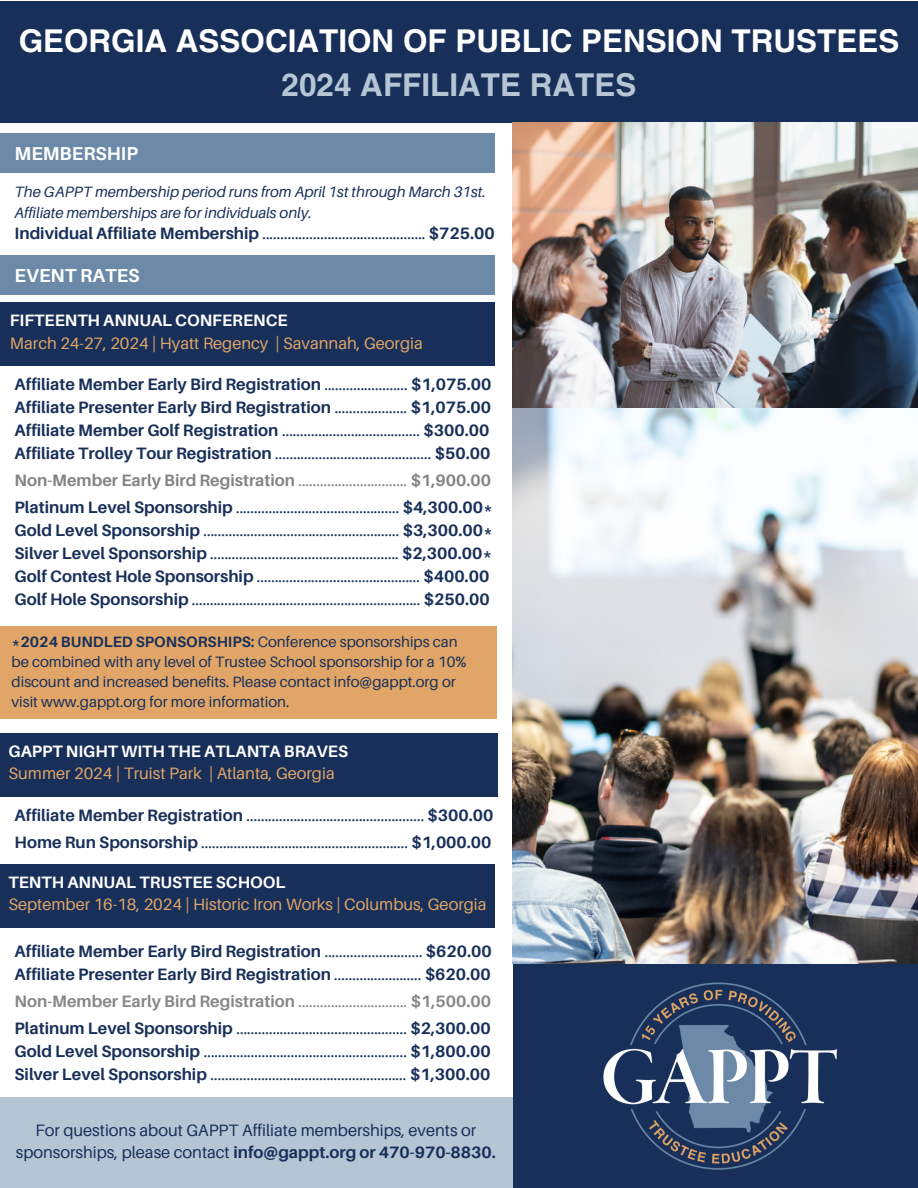
<style>
.page{position:relative;width:918px;height:1188px;background:#fff}
.page>*{position:absolute;margin:0;border:0;box-sizing:border-box;transform-origin:0 0}
.t1{font:700 31.5px "Helvetica LT Pro";color:#fff}
.t2{font:700 31.5px "Helvetica LT Pro";color:#b5c5d4}
.t3{font:700 18.75px "Aileron";color:#fff}
.t4{font:16.5px/22.5px "Aileron";color:#183059;text-align:center}
.t5{font:700 16.5px "Aileron";color:#183059}
.t6{font:16.5px "Aileron";color:#e1a568}
.t7{font:700 16.5px "Aileron";color:#fff}
.t8{font:700 16.5px "Aileron";color:#848485}
.t9{font:700 16.5px "Aileron";color:#888}
.t10{font:15px/20.2px "Aileron";color:#183059}
.t11{font:italic 15px/20.2px "Aileron";color:#183059}
.s1{font-weight:700}
.s2{font-weight:400}
</style>
<div class="page">
<div style="left:0;top:1px;width:918px;height:122px;background:#183059"></div>
<div style="left:513px;top:964px;width:405px;height:224px;background:#183059"></div>
<img style="left:603px;top:982px;width:234px;height:188px">
<img style="left:513px;top:123px;width:405px;height:841px">
<div style="left:0;top:133px;width:495px;height:40px;background:#6c89a8"></div>
<div style="left:0;top:303px;width:495px;height:63px;background:#183059"></div>
<div style="left:0;top:255px;width:495px;height:40px;background:#6c89a8"></div>
<div style="left:0;top:626px;width:496px;height:93px;background:#e1a568"></div>
<div style="left:0;top:733px;width:498px;height:64px;background:#183059"></div>
<div style="left:0;top:864px;width:495px;height:64px;background:#183059"></div>
<div style="left:0;top:1098px;width:513px;height:90px;background:#b5c5d4"></div>
<p class="t1" style="left:19px;top:29px;width:882px">GEORGIA ASSOCIATION OF PUBLIC PENSION TRUSTEES</p>
<p class="t2" style="left:282px;top:73px;width:356px">2024 AFFILIATE RATES</p>
<p class="t3" style="left:15px;top:142px;width:125px">MEMBERSHIP</p>
<p class="t11" style="left:15px;top:182px;width:473px">The GAPPT membership period runs from April 1st through March 31st.<br>Affiliate memberships are for individuals only.</p>
<p class="t4" style="left:15px;top:222px;width:482px"><span class="s1">Individual Affiliate Membership</span> ............................................. <span class="s1">$725.00</span></p>
<p class="t7" style="left:9px;top:272px;width:203px">AFFILIATE EVENT RATES</p>
<p class="t3" style="left:15px;top:264px;width:127px">EVENT RATES</p>
<p class="t7" style="left:10px;top:310px;width:279px">FIFTEENTH ANNUAL CONFERENCE</p>
<p class="t6" style="left:10px;top:333px;width:414px">March 24-27, 2024 | Hyatt Regency | Savannah, Georgia</p>
<p class="t5" style="left:15px;top:374px;width:478px">Affiliate Member Early Bird Registration <span class="s2">.......................</span> $1,075.00</p>
<p class="t5" style="left:15px;top:397px;width:478px">Affiliate Presenter Early Bird Registration <span class="s2">....................</span> $1,075.00</p>
<p class="t5" style="left:15px;top:420px;width:476px">Affiliate Member Golf Registration <span class="s2">......................................</span> $300.00</p>
<p class="t4" style="left:15px;top:441px;width:477px"><span class="s1">Affiliate Trolley Tour Registration</span> ........................................... <span class="s1">$50.00</span></p>
<p class="t8" style="left:15px;top:470px;width:478px">Non-Member Early Bird Registration <span class="s2">..............................</span> $1,900.00</p>
<p class="t4" style="left:15px;top:495px;width:480px"><span class="s1">Platinum Level Sponsorship</span> ............................................. <span class="s1">$4,300.00*</span></p>
<p class="t4" style="left:15px;top:518px;width:480px"><span class="s1">Gold Level Sponsorship</span> ...................................................... <span class="s1">$3,300.00*</span></p>
<p class="t4" style="left:15px;top:541px;width:479px"><span class="s1">Silver Level Sponsorship</span> .................................................... <span class="s1">$2,300.00*</span></p>
<p class="t4" style="left:15px;top:564px;width:476px"><span class="s1">Golf Contest Hole Sponsorship</span> ............................................. <span class="s1">$400.00</span></p>
<p class="t4" style="left:15px;top:587px;width:477px"><span class="s1">Golf Hole Sponsorship</span> ............................................................... <span class="s1">$250.00</span></p>
<p class="t10" style="left:12px;top:631px;width:457px"><span class="s1">*2024 BUNDLED SPONSORSHIPS:</span> Conference sponsorships can be combined with any level of Trustee School sponsorship for a 10% discount and increased benefits. Please contact info@gappt.org or visit www.gappt.org for more information.</p>
<p class="t7" style="left:9px;top:741px;width:341px">GAPPT NIGHT WITH THE ATLANTA BRAVES</p>
<p class="t6" style="left:9px;top:763px;width:328px">Summer 2024 | Truist Park | Atlanta, Georgia</p>
<p class="t4" style="left:15px;top:804px;width:480px"><span class="s1">Affiliate Member Registration</span> ................................................. <span class="s1">$300.00</span></p>
<p class="t4" style="left:15px;top:831px;width:478px"><span class="s1">Home Run Sponsorship</span> ......................................................... <span class="s1">$1,000.00</span></p>
<p class="t7" style="left:9px;top:872px;width:278px">TENTH ANNUAL TRUSTEE SCHOOL</p>
<p class="t6" style="left:9px;top:894px;width:480px">September 16-18, 2024 | Historic Iron Works | Columbus, Georgia</p>
<p class="t5" style="left:15px;top:941px;width:479px">Affiliate Member Early Bird Registration <span class="s2">...........................</span> $620.00</p>
<p class="t5" style="left:15px;top:964px;width:478px">Affiliate Presenter Early Bird Registration <span class="s2">........................</span> $620.00</p>
<p class="t9" style="left:15px;top:991px;width:478px">Non-Member Early Bird Registration <span class="s2">..............................</span> $1,500.00</p>
<p class="t4" style="left:15px;top:1017px;width:478px"><span class="s1">Platinum Level Sponsorship</span> ............................................... <span class="s1">$2,300.00</span></p>
<p class="t4" style="left:15px;top:1040px;width:478px"><span class="s1">Gold Level Sponsorship</span> ........................................................ <span class="s1">$1,800.00</span></p>
<p class="t4" style="left:15px;top:1063px;width:477px"><span class="s1">Silver Level Sponsorship</span> ...................................................... <span class="s1">$1,300.00</span></p>
<p class="t4" style="left:16px;top:1118px;width:481px">For questions about GAPPT Affiliate memberships, events or sponsorships, please contact <span class="s1">info@gappt.org or 470-970-8830.</span></p>
</div>
